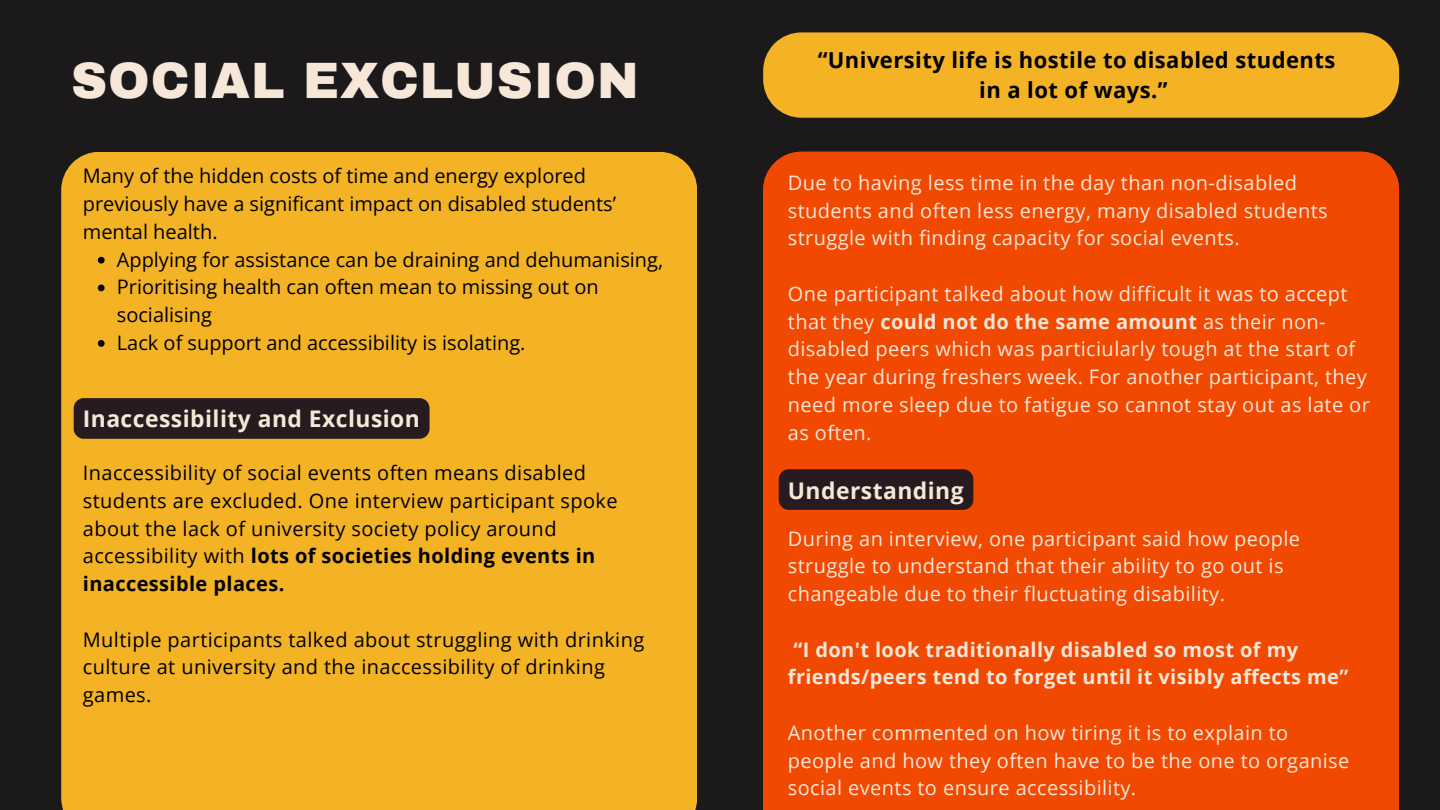
<style>
.page{position:relative;width:1440px;height:810px;background:#1c191a}
.page>*{position:absolute;margin:0;border:0;box-sizing:border-box;transform-origin:0 0}
.t1{font:900 50px "Archivo";letter-spacing:.02em;color:#f6e7d8}
.t2{font:700 22.9px "Open Sans";letter-spacing:.02em;color:#f6e7d8}
.t3{font:700 22px/30.8px "Open Sans";letter-spacing:.02em;color:#000;text-align:center}
.t4{font:20px/27.8px "Open Sans";letter-spacing:.02em;color:#f6e7d8}
.t5{font:20px/27.8px "Open Sans";letter-spacing:.02em;color:#000}
.t6{font:20px/27.8px "Open Sans";color:#000}
.t7{font:700 20px/27.8px "Open Sans";letter-spacing:.02em;color:#f6e7d8}
.s1{font-weight:700}
</style>
<div class="page">
<div style="left:61px;top:152px;width:636px;height:658px;background:#f4b324"></div>
<div style="left:763px;top:152px;width:636px;height:658px;background:#f14902"></div>
<svg style="left:98px;top:257px;width:7px;height:7px"></svg>
<svg style="left:98px;top:285px;width:7px;height:6px"></svg>
<svg style="left:98px;top:340px;width:7px;height:7px"></svg>
<div style="left:74px;top:398px;width:356px;height:41px;background:#281b20;border-radius:10px"></div>
<div style="left:779px;top:469px;width:194px;height:41px;background:#281b20"></div>
<div style="left:763px;top:32px;width:636px;height:86px;background:#f4b324"></div>
<h1 class="t1" style="left:71px;top:54px;width:569px">SOCIAL EXCLUSION</h1>
<p class="t6" style="left:83px;top:162px;width:535px">Many of the hidden costs of time and energy explored previously have a significant impact on disabled students’ mental health.</p>
<p class="t6" style="left:117px;top:245px;width:548px">Applying for assistance can be draining and dehumanising,</p>
<p class="t6" style="left:117px;top:273px;width:483px">Prioritising health can often mean to missing out on socialising</p>
<p class="t6" style="left:117px;top:328px;width:410px">Lack of support and accessibility is isolating.</p>
<h2 class="t2" style="left:83px;top:403px;width:339px">Inaccessibility and Exclusion</h2>
<p class="t5" style="left:83px;top:459px;width:536px">Inaccessibility of social events often means disabled students are excluded. One interview participant spoke about the lack of university society policy around accessibility with <span class="s1">lots of societies holding events in inaccessible places.</span></p>
<p class="t5" style="left:83px;top:625px;width:563px">Multiple participants talked about struggling with drinking culture at university and the inaccessibility of drinking games.</p>
<p class="t3" style="left:818px;top:44px;width:519px">“University life is hostile to disabled students in a lot of ways.”</p>
<h2 class="t4" style="left:788px;top:168px;width:541px">Due to having less time in the day than non-disabled students and often less energy, many disabled students struggle with finding capacity for social events.</h2>
<p class="t4" style="left:788px;top:279px;width:583px">One participant talked about how difficult it was to accept that they <span class="s1">could not do the same amount</span> as their non&shy;disabled peers which was particiularly tough at the start of the year during freshers week. For another participant, they need more sleep due to fatigue so cannot stay out as late or as often.</p>
<p class="t2" style="left:788px;top:474px;width:177px">Understanding</p>
<h2 class="t4" style="left:788px;top:524px;width:514px">During an interview, one participant said how people struggle to understand that their ability to go out is changeable due to their fluctuating disability.</h2>
<p class="t7" style="left:788px;top:635px;width:562px">“I don't look traditionally disabled so most of my friends/peers tend to forget until it visibly affects me”</p>
<h3 class="t4" style="left:788px;top:718px;width:563px">Another commented on how tiring it is to explain to people and how they often have to be the one to organise social events to ensure accessibility.</h3>
</div>
